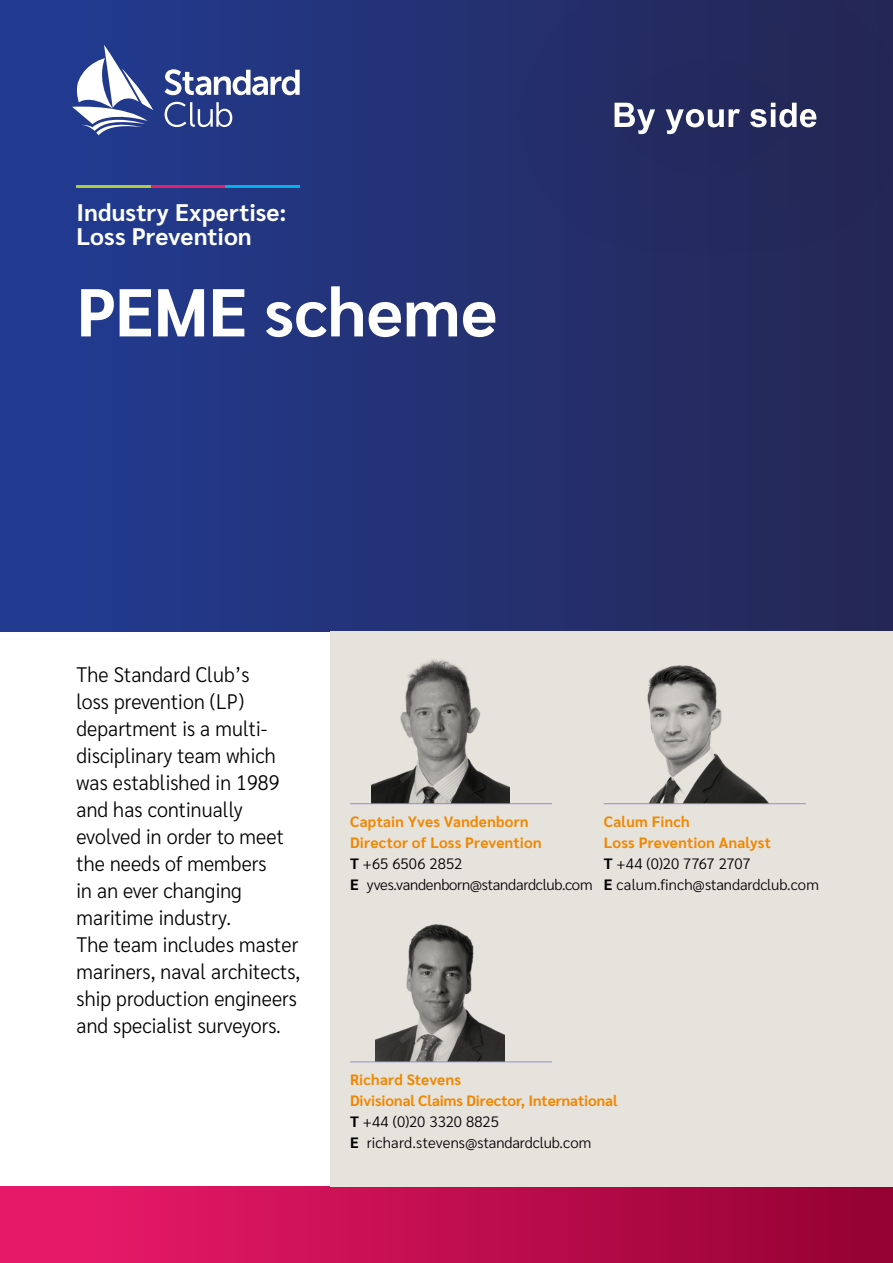
<style>
.page{position:relative;width:893px;height:1263px;background:#fff}
.page>*{position:absolute;margin:0;border:0;box-sizing:border-box;transform-origin:0 0}
.CoverMainheadLevel1{font:700 67.5px "Sarabun";letter-spacing:.005em;color:#fff}
.CoverMainheadLevel2{font:700 24px/24px "Sarabun";letter-spacing:.01em;color:#fff}
.Intro_copy{font:300 21px/27px "Sarabun";letter-spacing:.005em;color:#000;scale:.94 1}
.PhotoDetails{font:300 15px "Sarabun";letter-spacing:-.005em;color:#000}
.PhotoName{font:700 15px "Sarabun";letter-spacing:.01em;color:#f18700}
.s1{font-weight:700}
</style>
<div class="page">
<div style="left:0;top:0;width:893px;height:631px;background:linear-gradient(to right,#213c93,#262754)"></div>
<div style="left:0;top:1186px;width:893px;height:77px;background:linear-gradient(to right,#ee1b6d,#940132)"></div>
<div style="left:330px;top:631px;width:563px;height:555px;background:#e6e3dd"></div>
<div style="left:491px;top:0;width:402px;height:267px;background:#000;opacity:.75"></div>
<svg style="left:615px;top:103px;width:201px;height:31px"></svg>
<svg style="left:165px;top:69px;width:135px;height:26px"></svg>
<svg style="left:165px;top:102px;width:67px;height:25px"></svg>
<svg style="left:72px;top:45px;width:81px;height:90px"></svg>
<hr style="left:77px;top:185px;width:74px;height:2px;background:#afcb37">
<hr style="left:151px;top:185px;width:74px;height:2px;background:#e71f69">
<hr style="left:225px;top:185px;width:74px;height:2px;background:#00b1eb">
<img style="left:647px;top:665px;width:122px;height:138px">
<hr style="left:604px;top:803px;width:202px;height:1px;background:#9092c8">
<img style="left:371px;top:659px;width:139px;height:144px">
<hr style="left:350px;top:803px;width:202px;height:1px;background:#9092c8">
<img style="left:376px;top:924px;width:128px;height:137px">
<hr style="left:350px;top:1061px;width:202px;height:1px;background:#9092c8">
<p class="CoverMainheadLevel2" style="left:77px;top:201px;width:211px">Industry Expertise:<br>Loss Prevention</p>
<p class="CoverMainheadLevel1" style="left:77px;top:274px;width:422px">PEME scheme</p>
<p class="Intro_copy" style="left:77px;top:662px;width:222px">The Standard Club’s loss prevention (LP) department is a multi&shy;disciplinary team which was established in 1989 and has continually evolved in order to meet the needs of members</p>
<p class="Intro_copy" style="left:77px;top:878px;width:177px">in an ever changing maritime industry.</p>
<p class="Intro_copy" style="left:77px;top:932px;width:239px">The team includes master mariners, naval architects, ship production engineers and specialist surveyors.</p>
<p class="PhotoName" style="left:350px;top:813px;width:180px">Captain Yves Vandenborn</p>
<p class="PhotoName" style="left:350px;top:834px;width:193px">Director of Loss Prevention</p>
<p class="PhotoDetails" style="left:350px;top:855px;width:114px"><span class="s1">T</span> +65 6506 2852</p>
<p class="PhotoDetails" style="left:350px;top:876px;width:244px"><span class="s1">E</span> yves.vandenborn@standardclub.com</p>
<p class="PhotoName" style="left:604px;top:813px;width:87px">Calum Finch</p>
<p class="PhotoName" style="left:604px;top:834px;width:169px">Loss Prevention Analyst</p>
<p class="PhotoDetails" style="left:604px;top:855px;width:148px"><span class="s1">T</span> +44 (0)20 7767 2707</p>
<p class="PhotoDetails" style="left:604px;top:876px;width:217px"><span class="s1">E</span> calum.finch@standardclub.com</p>
<p class="PhotoName" style="left:350px;top:1071px;width:112px">Richard Stevens</p>
<p class="PhotoName" style="left:350px;top:1092px;width:269px">Divisional Claims Director, International</p>
<p class="PhotoDetails" style="left:350px;top:1113px;width:150px"><span class="s1">T</span> +44 (0)20 3320 8825</p>
<p class="PhotoDetails" style="left:350px;top:1134px;width:243px"><span class="s1">E</span> richard.stevens@standardclub.com</p>
</div>
